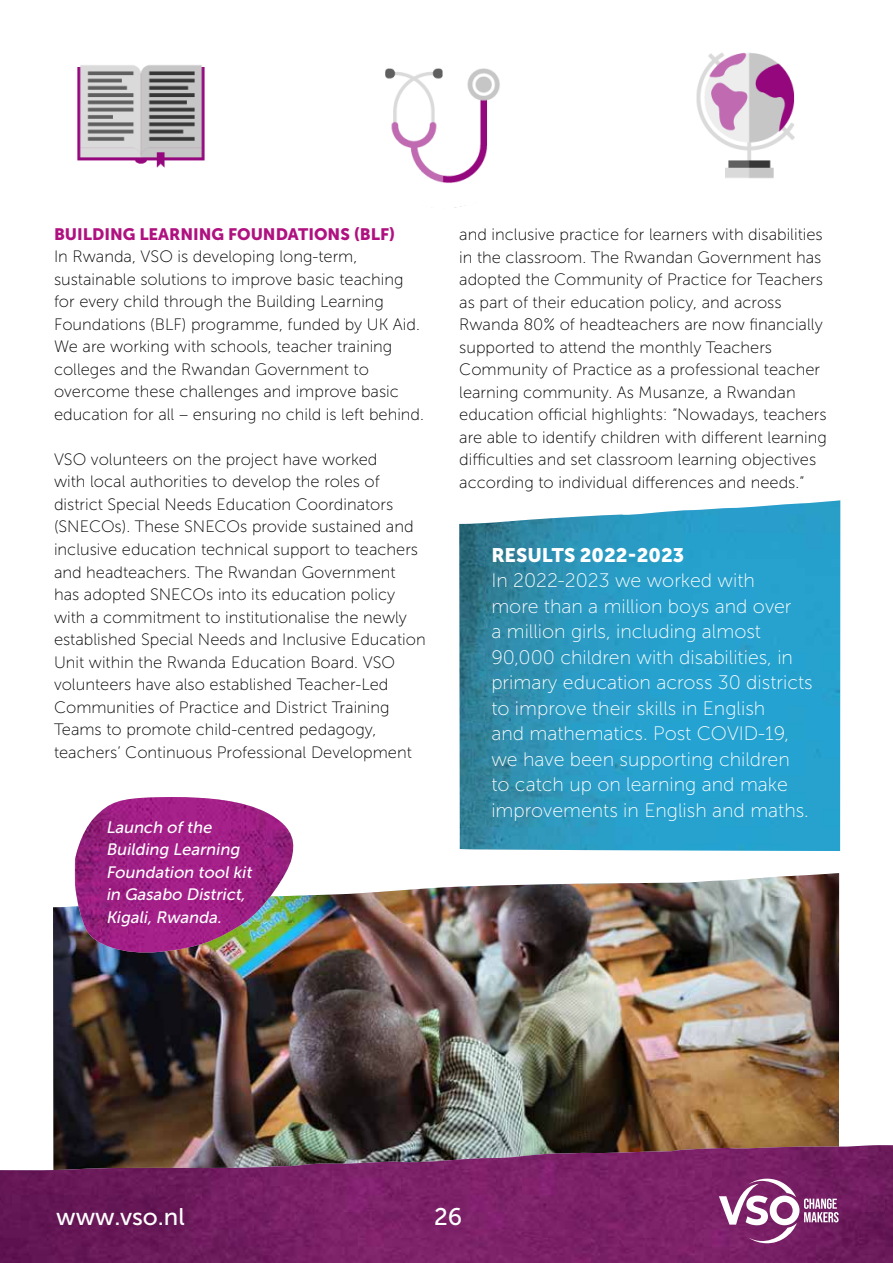
<style>
.page{position:relative;width:893px;height:1263px;background:#fff}
.page>*{position:absolute;margin:0;border:0;box-sizing:border-box;transform-origin:0 0}
.t1{font:24px "Museo Sans 500";color:#fff}
.t2{font:19.5px/25.5px "Museo Sans 100";color:#fff}
.t3{font:19.5px "Museo Sans 900";color:#fff}
.t4{font:16.5px/22.5px "Museo Sans 100";color:#000}
.t5{font:italic 16.5px/22.5px "Museo Sans 500";color:#fff}
.t6{font:16.5px "Museo Sans 900";color:#af1280}
</style>
<div class="page">
<img style="left:53px;top:873px;width:786px;height:272px">
<img style="left:459px;top:500px;width:381px;height:351px">
<img style="left:356px;top:31px;width:177px;height:177px;border-radius:89px">
<img style="left:662px;top:31px;width:177px;height:177px;border-radius:89px">
<img style="left:54px;top:31px;width:177px;height:177px;border-radius:89px">
<svg style="left:72px;top:844px;width:224px;height:111px"></svg>
<img style="left:75px;top:797px;width:218px;height:157px">
<img style="left:0;top:1145px;width:893px;height:118px">
<svg style="left:719px;top:1178px;width:120px;height:65px"></svg>
<p class="t6" style="left:54px;top:225px;width:343px">BUILDING LEARNING FOUNDATIONS (BLF)</p>
<p class="t4" style="left:54px;top:246px;width:372px">In Rwanda, VSO is developing long-term, sustainable solutions to improve basic teaching for every child through the Building Learning Foundations (BLF) programme, funded by UK Aid.<br>We are working with schools, teacher training colleges and the Rwandan Government to overcome these challenges and improve basic education for all – ensuring no child is left behind.</p>
<p class="t4" style="left:54px;top:448px;width:373px">VSO volunteers on the project have worked<br>with local authorities to develop the roles of district Special Needs Education Coordinators (SNECOs). These SNECOs provide sustained and inclusive education technical support to teachers and headteachers. The Rwandan Government<br>has adopted SNECOs into its education policy with a commitment to institutionalise the newly established Special Needs and Inclusive Education Unit within the Rwanda Education Board. VSO volunteers have also established Teacher-Led Communities of Practice and District Training Teams to promote child-centred pedagogy, teachers’ Continuous Professional Development</p>
<p class="t5" style="left:106px;top:816px;width:150px">Launch of the<br>Building Learning<br>Foundation tool kit in Gasabo District,<br>Kigali, Rwanda.</p>
<p class="t4" style="left:459px;top:223px;width:369px">and inclusive practice for learners with disabilities in the classroom. The Rwandan Government has adopted the Community of Practice for Teachers as part of their education policy, and across Rwanda 80% of headteachers are now financially supported to attend the monthly Teachers Community of Practice as a professional teacher learning community. As Musanze, a Rwandan education official highlights: “Nowadays, teachers are able to identify children with different learning difficulties and set classroom learning objectives according to individual differences and needs.”</p>
<p class="t3" style="left:491px;top:544px;width:194px">RESULTS 2022-2023</p>
<p class="t2" style="left:491px;top:568px;width:323px">In 2022-2023 we worked with<br>more than a million boys and over<br>a million girls, including almost 90,000 children with disabilities, in primary education across 30 districts to improve their skills in English<br>and mathematics. Post COVID-19, we have been supporting children to catch up on learning and make improvements in English and maths.</p>
<h1 class="t1" style="left:56px;top:1203px;width:130px">www.vso.nl</h1>
<h1 class="t1" style="left:434px;top:1203px;width:30px">26</h1>
</div>
